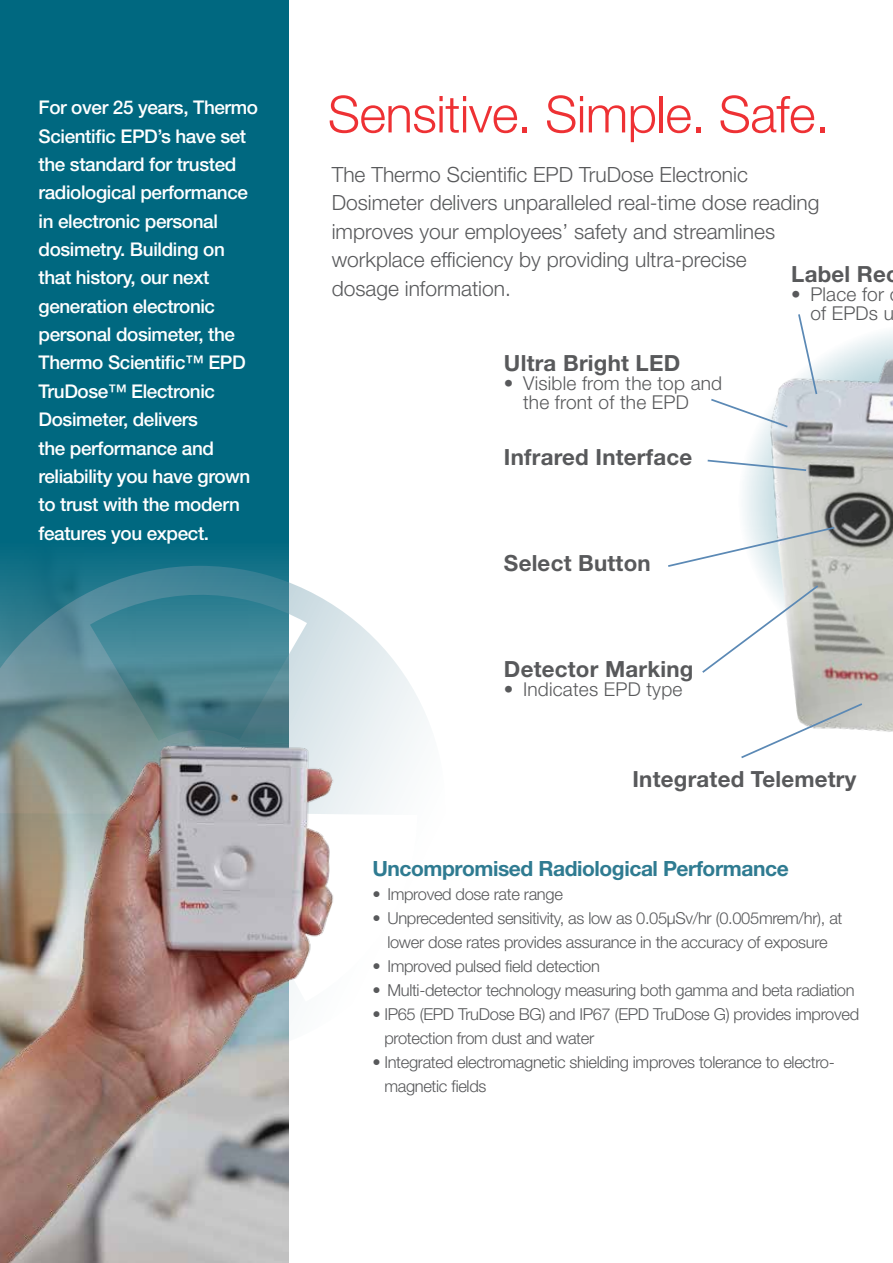
<style>
.page{position:relative;width:893px;height:1263px;background:#fff}
.page>*{position:absolute;margin:0;border:0;box-sizing:border-box;transform-origin:0 0}
.t1{font:300 51px "Helvetica Neue LT Std";letter-spacing:-.01em;color:#ee3134}
.t2{font:700 22.35px "Helvetica Neue LT Std";letter-spacing:.01em;color:#58595b}
.t3{font:300 21px/28.5px "Helvetica Neue LT Std";color:#58595b}
.t4{font:700 21px "Helvetica Neue LT Std";letter-spacing:-.02em;color:#2f7b91}
.t5{font:300 19.05px/19px "Helvetica Neue LT Std";letter-spacing:.01em;color:#58595b}
.t6{font:500 18.9px/28.3px "Helvetica Neue LT Std";letter-spacing:-.02em;color:#fff}
.t7{font:300 16.5px/24px "Helvetica Neue LT Std";letter-spacing:-.02em;color:#58595b}
</style>
<div class="page">
<div style="left:0;top:0;width:288px;height:1263px;background:#006880"></div>
<svg style="left:744px;top:332px;width:149px;height:194px"></svg>
<img style="left:758px;top:359px;width:135px;height:373px">
<svg style="left:797px;top:314px;width:21px;height:82px"></svg>
<svg style="left:711px;top:397px;width:79px;height:32px"></svg>
<svg style="left:707px;top:459px;width:101px;height:13px"></svg>
<svg style="left:668px;top:526px;width:168px;height:42px"></svg>
<svg style="left:702px;top:584px;width:118px;height:91px"></svg>
<svg style="left:741px;top:702px;width:123px;height:56px"></svg>
<img style="left:0;top:544px;width:426px;height:719px">
<p class="t6" style="left:39px;top:93px;width:221px">For over 25 years, Thermo<br>Scientific EPD’s have set the standard for trusted radiological performance in electronic personal dosimetry. Building on that history, our next generation electronic personal dosimeter, the<br>Thermo Scientific™ EPD<br>TruDose™ Electronic<br>Dosimeter, delivers<br>the performance and reliability you have grown to trust with the modern features you expect.</p>
<h1 class="t1" style="left:328px;top:83px;width:503px">Sensitive. Simple. Safe.</h1>
<p class="t3" style="left:332px;top:160px;width:489px">The Thermo Scientific EPD TruDose Electronic Dosimeter delivers unparalleled real-time dose reading improves your employees’ safety and streamlines workplace efficiency by providing ultra-precise<br>dosage information.</p>
<h2 class="t2" style="left:791px;top:260px;width:109px">Label Rec</h2>
<p class="t5" style="left:810px;top:284px;width:85px;text-indent:-19px">• Place for of EPDs u</p>
<h2 class="t2" style="left:504px;top:349px;width:178px">Ultra Bright LED</h2>
<p class="t5" style="left:523px;top:373px;width:201px;text-indent:-19px">• Visible from the top and the front of the EPD</p>
<h2 class="t2" style="left:504px;top:443px;width:190px">Infrared Interface</h2>
<h2 class="t2" style="left:504px;top:549px;width:148px">Select Button</h2>
<h2 class="t2" style="left:504px;top:655px;width:191px">Detector Marking</h2>
<p class="t5" style="left:504px;top:679px;width:180px">• Indicates EPD type</p>
<h2 class="t2" style="left:632px;top:765px;width:225px">Integrated Telemetry</h2>
<p class="t4" style="left:372px;top:855px;width:418px">Uncompromised Radiological Performance</p>
<p class="t7" style="left:372px;top:881px;width:192px">• Improved dose rate range</p>
<p class="t7" style="left:372px;top:905px;width:472px;text-align:center">• Unprecedented sensitivity, as low as 0.05µSv/hr (0.005mrem/hr), at lower dose rates provides assurance in the accuracy of exposure</p>
<p class="t7" style="left:372px;top:953px;width:229px">• Improved pulsed field detection</p>
<p class="t7" style="left:372px;top:977px;width:484px">• Multi-detector technology measuring both gamma and beta radiation</p>
<p class="t7" style="left:384px;top:1001px;width:476px;text-indent:-12px">• IP65 (EPD TruDose BG) and IP67 (EPD TruDose G) provides improved protection from dust and water</p>
<p class="t7" style="left:384px;top:1049px;width:452px;text-indent:-12px">• Integrated electromagnetic shielding improves tolerance to electro&shy;magnetic fields</p>
</div>
